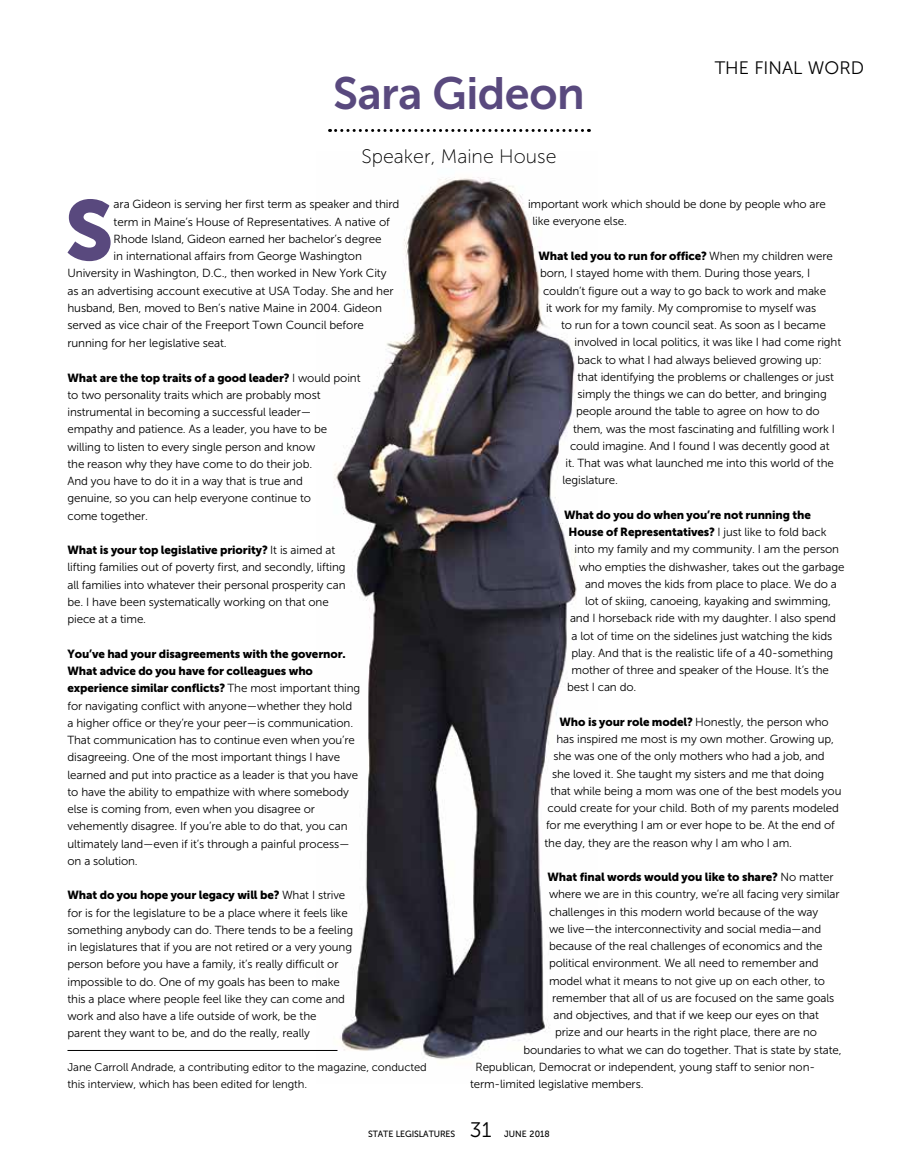
<style>
.page{position:relative;width:918px;height:1175px;background:#fff}
.page>*{position:absolute;margin:0;border:0;box-sizing:border-box;transform-origin:0 0}
.t1{font:84.15px "Museo Sans 900";color:#59497e}
.t2{font:45px "Museo Sans 700";letter-spacing:-.01em;color:#59497e}
.t3{font:21px "Museo Sans 300";color:#000}
.t4{font:19.5px "Museo Sans 100";color:#000}
.t5{font:18px "Museo Sans 300";color:#000}
.t6{font:11.7px/17.2px "Museo Sans 300";letter-spacing:-.01em;color:#000}
.t7{font:11.7px/17.2px "Museo Sans 900";letter-spacing:-.01em;color:#000}
.t8{font:11.25px/17.2px "Museo Sans 300";letter-spacing:-.01em;color:#000}
.t9{font:9px "Museo Sans 500";letter-spacing:-.01em;color:#000}
.t10{font:9px "Museo Sans 500";letter-spacing:.01em;color:#000}
.s1{font-family:"Museo Sans 300"}
.s2{font-family:"Museo Sans 900"}
</style>
<div class="page">
<img style="left:333px;top:177px;width:244px;height:883px">
<svg style="left:330px;top:129px;width:259px;height:3px"></svg>
<hr style="left:68px;top:1050px;width:270px;height:1px;background:#000">
<h2 class="t2" style="left:333px;top:69px;width:253px">Sara Gideon</h2>
<h3 class="t4" style="left:362px;top:146px;width:196px">Speaker, Maine House</h3>
<h3 class="t5" style="left:715px;top:58px;width:151px">THE FINAL WORD</h3>
<h1 class="t1" style="left:65px;top:183px;width:50px">S</h1>
<p class="t6" style="left:114px;top:196px;width:287px">ara Gideon is serving her first term as speaker and third</p>
<p class="t6" style="left:114px;top:213px;width:278px">term in Maine’s House of Representatives. A native of</p>
<p class="t6" style="left:114px;top:230px;width:270px">Rhode Island, Gideon earned her bachelor’s degree</p>
<p class="t6" style="left:114px;top:247px;width:250px">in international affairs from George Washington</p>
<p class="t6" style="left:67px;top:265px;width:321px">University in Washington, D.C., then worked in New York City</p>
<p class="t6" style="left:67px;top:282px;width:328px">as an advertising account executive at USA Today. She and her</p>
<p class="t6" style="left:67px;top:299px;width:316px">husband, Ben, moved to Ben’s native Maine in 2004. Gideon</p>
<p class="t6" style="left:67px;top:316px;width:298px">served as vice chair of the Freeport Town Council before</p>
<p class="t6" style="left:67px;top:334px;width:161px">running for her legislative seat.</p>
<p class="t7" style="left:68px;top:369px;width:295px">What are the top traits of a good leader? <span class="s1">I would point</span></p>
<p class="t6" style="left:68px;top:386px;width:261px">to two personality traits which are probably most instrumental in becoming a successful leader— empathy and patience. As a leader, you have to be willing to listen to every single person and know the reason why they have come to do their job.<br>And you have to do it in a way that is true and genuine, so you can help everyone continue to come together.</p>
<p class="t7" style="left:68px;top:541px;width:269px">What is your top legislative priority? <span class="s1">It is aimed at</span></p>
<p class="t6" style="left:68px;top:559px;width:280px">lifting families out of poverty first, and secondly, lifting all families into whatever their personal prosperity can be. I have been systematically working on that one piece at a time.</p>
<p class="t7" style="left:68px;top:645px;width:294px">You’ve had your disagreements with the governor.<br>What advice do you have for colleagues who experience similar conflicts? <span class="s1">The most important thing</span></p>
<p class="t6" style="left:68px;top:697px;width:292px">for navigating conflict with anyone—whether they hold a higher office or they’re your peer—is communication.<br>That communication has to continue even when you’re disagreeing. One of the most important things I have learned and put into practice as a leader is that you have to have the ability to empathize with where somebody else is coming from, even when you disagree or vehemently disagree. If you’re able to do that, you can ultimately land—even if it’s through a painful process— on a solution.</p>
<p class="t7" style="left:68px;top:886px;width:279px">What do you hope your legacy will be? <span class="s1">What I strive</span></p>
<p class="t6" style="left:68px;top:904px;width:287px">for is for the legislature to be a place where it feels like something anybody can do. There tends to be a feeling in legislatures that if you are not retired or a very young person before you have a family, it’s really difficult or impossible to do. One of my goals has been to make this a place where people feel like they can come and work and also have a life outside of work, be the<br>parent they want to be, and do the really, really</p>
<p class="t8" style="left:68px;top:1058px;width:361px">Jane Carroll Andrade, a contributing editor to the magazine, conducted this interview, which has been edited for length.</p>
<p class="t6" style="left:533px;top:196px;width:295px;text-indent:-5px">important work which should be done by people who are like everyone else.</p>
<p class="t7" style="left:539px;top:247px;width:296px">What led you to run for office? <span class="s1">When my children were</span></p>
<p class="t6" style="left:540px;top:265px;width:272px">born, I stayed home with them. During those years, I</p>
<p class="t6" style="left:543px;top:282px;width:285px">couldn’t figure out a way to go back to work and make</p>
<p class="t6" style="left:546px;top:299px;width:272px">it work for my family. My compromise to myself was</p>
<p class="t6" style="left:561px;top:316px;width:266px">to run for a town council seat. As soon as I became</p>
<p class="t6" style="left:575px;top:334px;width:268px">involved in local politics, it was like I had come right</p>
<p class="t6" style="left:578px;top:351px;width:246px">back to what I had always believed growing up:</p>
<p class="t6" style="left:578px;top:368px;width:258px">that identifying the problems or challenges or just</p>
<p class="t6" style="left:578px;top:385px;width:251px">simply the things we can do better, and bringing</p>
<p class="t6" style="left:576px;top:403px;width:245px">people around the table to agree on how to do</p>
<p class="t6" style="left:573px;top:420px;width:264px">them, was the most fascinating and fulfilling work I</p>
<p class="t6" style="left:570px;top:437px;width:261px">could imagine. And I found I was decently good at</p>
<p class="t6" style="left:565px;top:454px;width:270px">it. That was what launched me into this world of the</p>
<p class="t6" style="left:562px;top:472px;width:57px">legislature.</p>
<p class="t7" style="left:569px;top:506px;width:260px;text-indent:-5px">What do you do when you’re not running the<br>House of Representatives? <span class="s1">I just like to fold back</span></p>
<p class="t6" style="left:575px;top:541px;width:266px">into my family and my community. I am the person</p>
<p class="t6" style="left:579px;top:558px;width:267px">who empties the dishwasher, takes out the garbage</p>
<p class="t6" style="left:585px;top:575px;width:253px">and moves the kids from place to place. We do a</p>
<p class="t6" style="left:585px;top:592px;width:247px">lot of skiing, canoeing, kayaking and swimming,</p>
<p class="t6" style="left:570px;top:610px;width:267px">and I horseback ride with my daughter. I also spend</p>
<p class="t6" style="left:572px;top:627px;width:262px">a lot of time on the sidelines just watching the kids</p>
<p class="t6" style="left:572px;top:644px;width:263px">play. And that is the realistic life of a 40-something</p>
<p class="t6" style="left:572px;top:661px;width:259px">mother of three and speaker of the House. It’s the</p>
<p class="t6" style="left:567px;top:678px;width:71px">best I can do.</p>
<p class="t6" style="left:560px;top:713px;width:271px"><span class="s2">Who is your role model?</span> Honestly, the person who</p>
<p class="t6" style="left:557px;top:730px;width:279px">has inspired me most is my own mother. Growing up,</p>
<p class="t6" style="left:554px;top:747px;width:273px">she was one of the only mothers who had a job, and</p>
<p class="t6" style="left:552px;top:765px;width:274px">she loved it. She taught my sisters and me that doing</p>
<p class="t6" style="left:551px;top:782px;width:293px">that while being a mom was one of the best models you</p>
<p class="t6" style="left:548px;top:799px;width:293px">could create for your child. Both of my parents modeled</p>
<p class="t6" style="left:546px;top:816px;width:290px">for me everything I am or ever hope to be. At the end of</p>
<p class="t6" style="left:544px;top:834px;width:249px">the day, they are the reason why I am who I am.</p>
<p class="t7" style="left:547px;top:868px;width:288px">What final words would you like to share? <span class="s1">No matter</span></p>
<p class="t6" style="left:549px;top:885px;width:292px">where we are in this country, we’re all facing very similar</p>
<p class="t6" style="left:549px;top:903px;width:271px">challenges in this modern world because of the way</p>
<p class="t6" style="left:549px;top:920px;width:274px">we live—the interconnectivity and social media—and</p>
<p class="t6" style="left:549px;top:937px;width:275px">because of the real challenges of economics and the</p>
<p class="t6" style="left:549px;top:954px;width:271px">political environment. We all need to remember and</p>
<p class="t6" style="left:549px;top:972px;width:278px">model what it means to not give up on each other, to</p>
<p class="t6" style="left:552px;top:989px;width:284px">remember that all of us are focused on the same goals</p>
<p class="t6" style="left:554px;top:1006px;width:267px">and objectives, and that if we keep our eyes on that</p>
<p class="t6" style="left:555px;top:1023px;width:263px">prize and our hearts in the right place, there are no</p>
<p class="t6" style="left:524px;top:1041px;width:320px">boundaries to what we can do together. That is state by state,</p>
<p class="t6" style="left:476px;top:1058px;width:341px">Republican, Democrat or independent, young staff to senior non-</p>
<p class="t6" style="left:470px;top:1075px;width:175px">term-limited legislative members.</p>
<p class="t9" style="left:368px;top:1128px;width:89px">STATE LEGISLATURES</p>
<h3 class="t3" style="left:470px;top:1118px;width:23px">31</h3>
<p class="t10" style="left:504px;top:1128px;width:47px">JUNE 2018</p>
</div>
